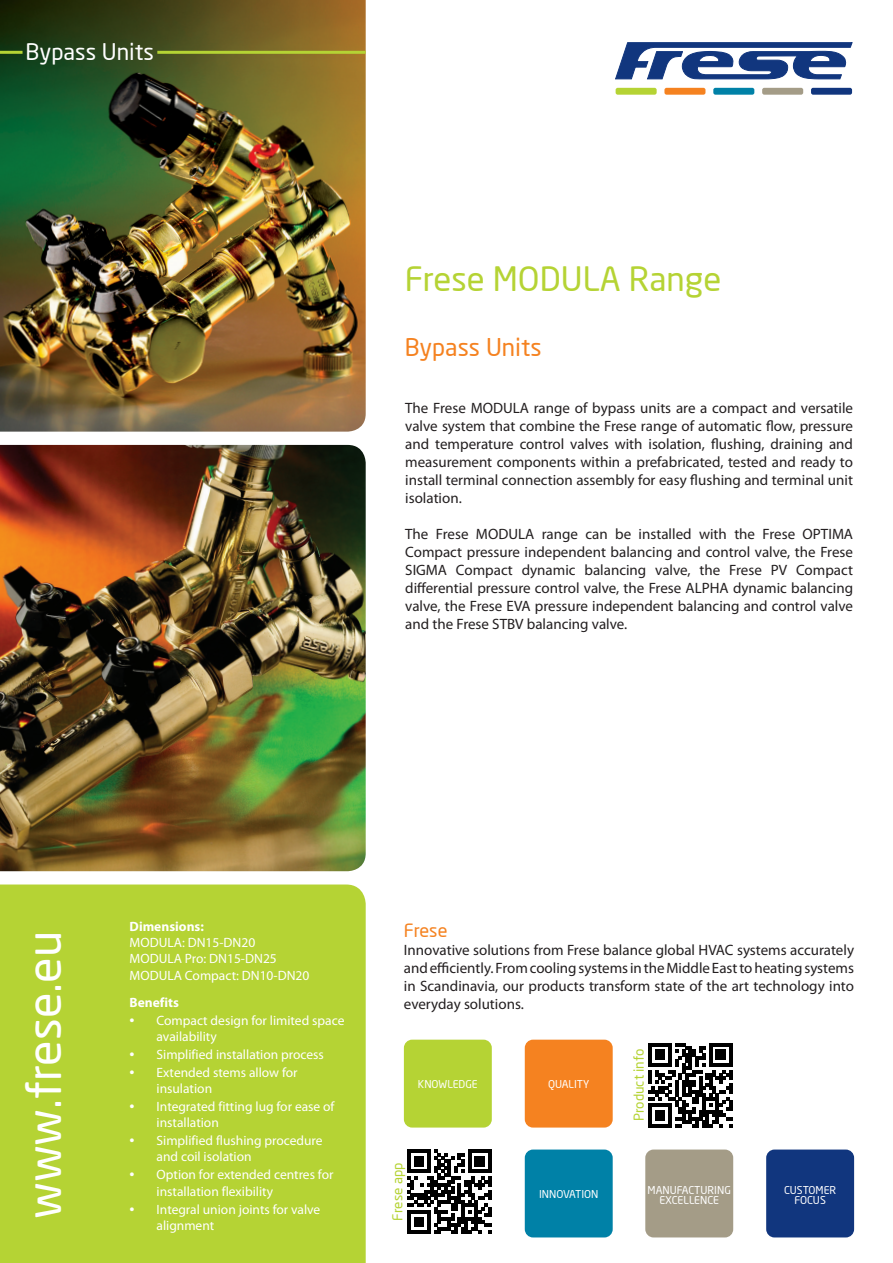
<style>
.page{position:relative;width:893px;height:1263px;background:#fff}
.page>*{position:absolute;margin:0;border:0;box-sizing:border-box;transform-origin:0 0}
.t1{font:46.95px "Neo Sans";color:#fff}
.Foside_-_Overskrift{font:33px "Neo Sans";color:#b5d334}
.Foside_-_Overskrift-2{font:24px "Neo Sans";color:#f58220}
.Afsnitsformat_1{font:22.5px "Neo Sans";color:#fff}
.t2{font:18px "Neo Sans";color:#f58220}
.t3{font:15px/18px "Myriad Pro";color:#231f20;text-align:justify}
.Indledning{font:13.5px/16.2px "Myriad Pro";color:#fff}
.Afsnitsformat_1-2{font:13.5px "Neo Sans";color:#b5d334}
.Indledning-2{font:700 13.5px "Myriad Pro";color:#fff}
.t4{font:10.65px/10.8px "Neo Sans";color:#fff;text-align:center}
.s1{font-weight:700}
.s2{font-size:18px}
</style>
<div class="page">
<div style="left:404px;top:1040px;width:88px;height:87px;background:#b5d334;border-radius:8px"></div>
<div style="left:766px;top:1149px;width:88px;height:88px;background:#11367e;border-radius:8px"></div>
<div style="left:525px;top:1040px;width:88px;height:87px;background:#f58220;border-radius:8px"></div>
<div style="left:525px;top:1149px;width:88px;height:88px;background:#0081a7;border-radius:8px"></div>
<div style="left:645px;top:1149px;width:88px;height:88px;background:#a49c87;border-radius:8px"></div>
<img style="left:0;top:0;width:366px;height:432px">
<img style="left:0;top:445px;width:366px;height:426px">
<div style="left:0;top:884px;width:366px;height:379px;background:#b5d334"></div>
<hr style="left:0;top:51px;width:23px;height:3px;background:#b5d334">
<hr style="left:157px;top:51px;width:209px;height:3px;background:#b5d334">
<svg style="left:648px;top:1043px;width:85px;height:84px"></svg>
<div style="left:616px;top:88px;width:41px;height:7px;background:#b5d334;border-radius:2px"></div>
<div style="left:664px;top:88px;width:41px;height:7px;background:#f58220;border-radius:2px"></div>
<div style="left:713px;top:88px;width:41px;height:7px;background:#0081a7;border-radius:2px"></div>
<div style="left:762px;top:88px;width:41px;height:7px;background:#a49c87;border-radius:2px"></div>
<div style="left:811px;top:88px;width:41px;height:7px;background:#11367e;border-radius:2px"></div>
<svg style="left:615px;top:43px;width:237px;height:36px"></svg>
<svg style="left:407px;top:1149px;width:84px;height:85px"></svg>
<p class="Afsnitsformat_1" style="left:26px;top:38px;width:130px">Bypass Units</p>
<p class="Foside_-_Overskrift" style="left:405px;top:259px;width:318px">Frese MODULA Range</p>
<p class="Foside_-_Overskrift-2" style="left:405px;top:332px;width:138px">Bypass Units</p>
<p class="t3" style="left:405px;top:399px;width:449px">The Frese MODULA range of bypass units are a compact and versatile valve system that combine the Frese range of automatic flow, pressure and temperature control valves with isolation, flushing, draining and measurement components within a prefabricated, tested and ready to install terminal connection assembly for easy flushing and terminal unit isolation.</p>
<p class="t3" style="left:405px;top:525px;width:449px">The Frese MODULA range can be installed with the Frese OPTIMA Compact pressure independent balancing and control valve, the Frese SIGMA Compact dynamic balancing valve, the Frese PV Compact differential pressure control valve, the Frese ALPHA dynamic balancing valve, the Frese EVA pressure independent balancing and control valve and the Frese STBV balancing valve.</p>
<p class="t1" style="left:15px;top:1219px;width:290px;rotate:-90deg">www.frese.eu</p>
<p class="Indledning" style="left:130px;top:918px;width:149px"><span class="s1">Dimensions:<br></span>MODULA: DN15-DN20<br>MODULA Pro: DN15-DN25</p>
<p class="Indledning" style="left:130px;top:967px;width:181px">MODULA Compact: DN10-DN20</p>
<p class="Indledning-2" style="left:130px;top:993px;width:51px">Benefits</p>
<p class="Indledning" style="left:157px;top:1012px;width:189px;text-indent:-27px"><span class="s2">•</span> Compact design for limited space availability</p>
<p class="Indledning" style="left:130px;top:1046px;width:196px"><span class="s2">•</span> Simplified installation process</p>
<p class="Indledning" style="left:157px;top:1064px;width:143px;text-indent:-27px"><span class="s2">•</span> Extended stems allow for insulation</p>
<p class="Indledning" style="left:157px;top:1098px;width:180px;text-indent:-27px"><span class="s2">•</span> Integrated fitting lug for ease of installation</p>
<p class="Indledning" style="left:157px;top:1132px;width:168px;text-indent:-27px"><span class="s2">•</span> Simplified flushing procedure and coil isolation</p>
<p class="Indledning" style="left:157px;top:1166px;width:178px;text-indent:-27px"><span class="s2">•</span> Option for extended centres for installation flexibility</p>
<p class="Indledning" style="left:157px;top:1201px;width:165px;text-indent:-27px"><span class="s2">•</span> Integral union joints for valve alignment</p>
<p class="t2" style="left:404px;top:919px;width:45px">Frese</p>
<p class="t3" style="left:404px;top:940px;width:452px">Innovative solutions from Frese balance global HVAC systems accurately and efficiently. From cooling systems in the Middle East to heating systems in Scandinavia, our products transform state of the art technology into everyday solutions.</p>
<p class="t4" style="left:418px;top:1078px;width:61px">KNOWLEDGE</p>
<p class="Afsnitsformat_1-2" style="left:389px;top:1220px;width:59px;rotate:-90deg">Frese app</p>
<p class="t4" style="left:548px;top:1078px;width:43px">QUALITY</p>
<p class="Afsnitsformat_1-2" style="left:630px;top:1121px;width:73px;rotate:-90deg">Product info</p>
<p class="t4" style="left:539px;top:1188px;width:61px">INNOVATION</p>
<p class="t4" style="left:648px;top:1184px;width:85px">MANUFACTURING<br>EXCELLENCE</p>
<p class="t4" style="left:784px;top:1184px;width:54px">CUSTOMER<br>FOCUS</p>
</div>
